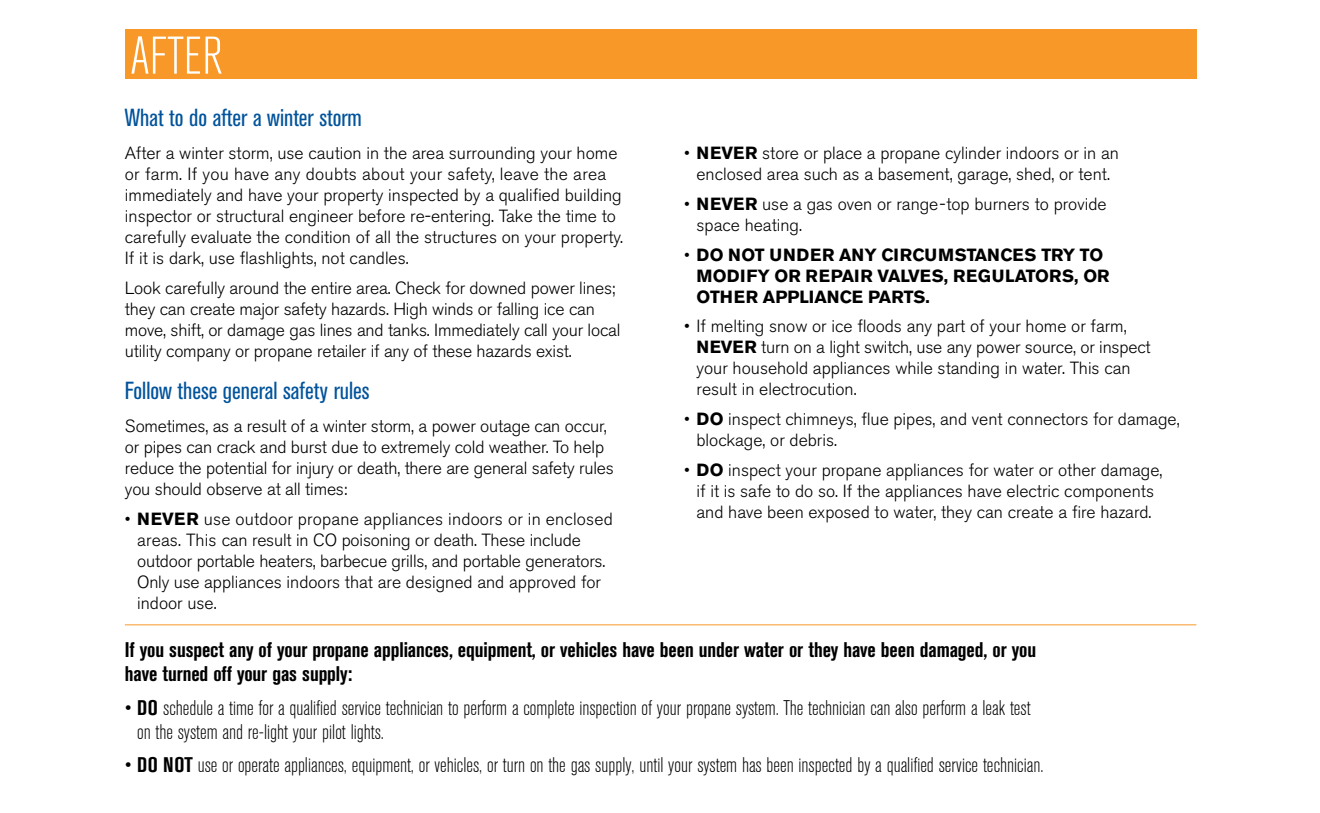
<style>
.page{position:relative;width:1320px;height:813px;background:#fff}
.page>*{position:absolute;margin:0;border:0;box-sizing:border-box;transform-origin:0 0}
.t1{font:300 condensed 52.5px "Akzidenz Grotesk BE";letter-spacing:.01em;color:#fff}
.t2{font:condensed 24.5px "Akzidenz Grotesk BE";color:#00539b}
.t3{font:300 condensed 21px/24.5px "Akzidenz Grotesk BE";color:#000}
.t4{font:700 condensed 21px/24.5px "Akzidenz Grotesk BE";letter-spacing:-.005em;color:#000}
.t5{font:300 17.5px/21px "Akzidenz Grotesk BE";color:#000}
.t6{font:700 17.5px/21px "Akzidenz Grotesk BE";color:#000}
.s1{font-weight:700}
.s2{font-weight:300}
</style>
<div class="page">
<div style="left:125px;top:30px;width:1071px;height:49px;background:#f89828"></div>
<hr style="left:125px;top:624px;width:1071px;height:1px;background:#f89828">
<h1 class="t1" style="left:130px;top:27px;width:93px">AFTER</h1>
<h2 class="t2" style="left:125px;top:104px;width:238px">What to do after a winter storm</h2>
<p class="t5" style="left:125px;top:143px;width:499px">After a winter storm, use caution in the area surrounding your home or farm. If you have any doubts about your safety, leave the area immediately and have your property inspected by a qualified building inspector or structural engineer before re-entering. Take the time to carefully evaluate the condition of all the structures on your property.<br>If it is dark, use flashlights, not candles.</p>
<p class="t5" style="left:125px;top:278px;width:497px">Look carefully around the entire area. Check for downed power lines; they can create major safety hazards. High winds or falling ice can move, shift, or damage gas lines and tanks. Immediately call your local utility company or propane retailer if any of these hazards exist.</p>
<h2 class="t2" style="left:125px;top:377px;width:246px">Follow these general safety rules</h2>
<p class="t5" style="left:125px;top:416px;width:490px">Sometimes, as a result of a winter storm, a power outage can occur, or pipes can crack and burst due to extremely cold weather. To help reduce the potential for injury or death, there are general safety rules you should observe at all times:</p>
<p class="t5" style="left:137px;top:509px;width:477px;text-indent:-12px">• <span class="s1">NEVER</span> use outdoor propane appliances indoors or in enclosed areas. This can result in CO poisoning or death. These include outdoor portable heaters, barbecue grills, and portable generators.<br>Only use appliances indoors that are designed and approved for indoor use.</p>
<p class="t5" style="left:684px;top:143px;width:436px;text-align:center">• <span class="s1">NEVER</span> store or place a propane cylinder indoors or in an enclosed area such as a basement, garage, shed, or tent.</p>
<p class="t5" style="left:696px;top:194px;width:411px;text-indent:-12px">• <span class="s1">NEVER</span> use a gas oven or range-top burners to provide space heating.</p>
<p class="t6" style="left:696px;top:244px;width:414px;text-indent:-12px"><span class="s2">•</span> DO NOT UNDER ANY CIRCUMSTANCES TRY TO<br>MODIFY OR REPAIR VALVES, REGULATORS, OR<br>OTHER APPLIANCE PARTS.</p>
<p class="t5" style="left:696px;top:316px;width:455px;text-indent:-12px">• If melting snow or ice floods any part of your home or farm, <span class="s1">NEVER</span> turn on a light switch, use any power source, or inspect your household appliances while standing in water. This can result in electrocution.</p>
<p class="t5" style="left:696px;top:409px;width:484px;text-indent:-12px">• <span class="s1">DO</span> inspect chimneys, flue pipes, and vent connectors for damage, blockage, or debris.</p>
<p class="t5" style="left:684px;top:460px;width:479px;text-align:center">• <span class="s1">DO</span> inspect your propane appliances for water or other damage, if it is safe to do so. If the appliances have electric components and have been exposed to water, they can create a fire hazard.</p>
<p class="t4" style="left:125px;top:637px;width:912px">If you suspect any of your propane appliances, equipment, or vehicles have been under water or they have been damaged, or you have turned off your gas supply:</p>
<p class="t3" style="left:137px;top:696px;width:895px;text-indent:-12px">• <span class="s1">DO</span> schedule a time for a qualified service technician to perform a complete inspection of your propane system. The technician can also perform a leak test on the system and re-light your pilot lights.</p>
<p class="t3" style="left:125px;top:753px;width:920px">• <span class="s1">Do not</span> use or operate appliances, equipment, or vehicles, or turn on the gas supply, until your system has been inspected by a qualified service technician.</p>
</div>
